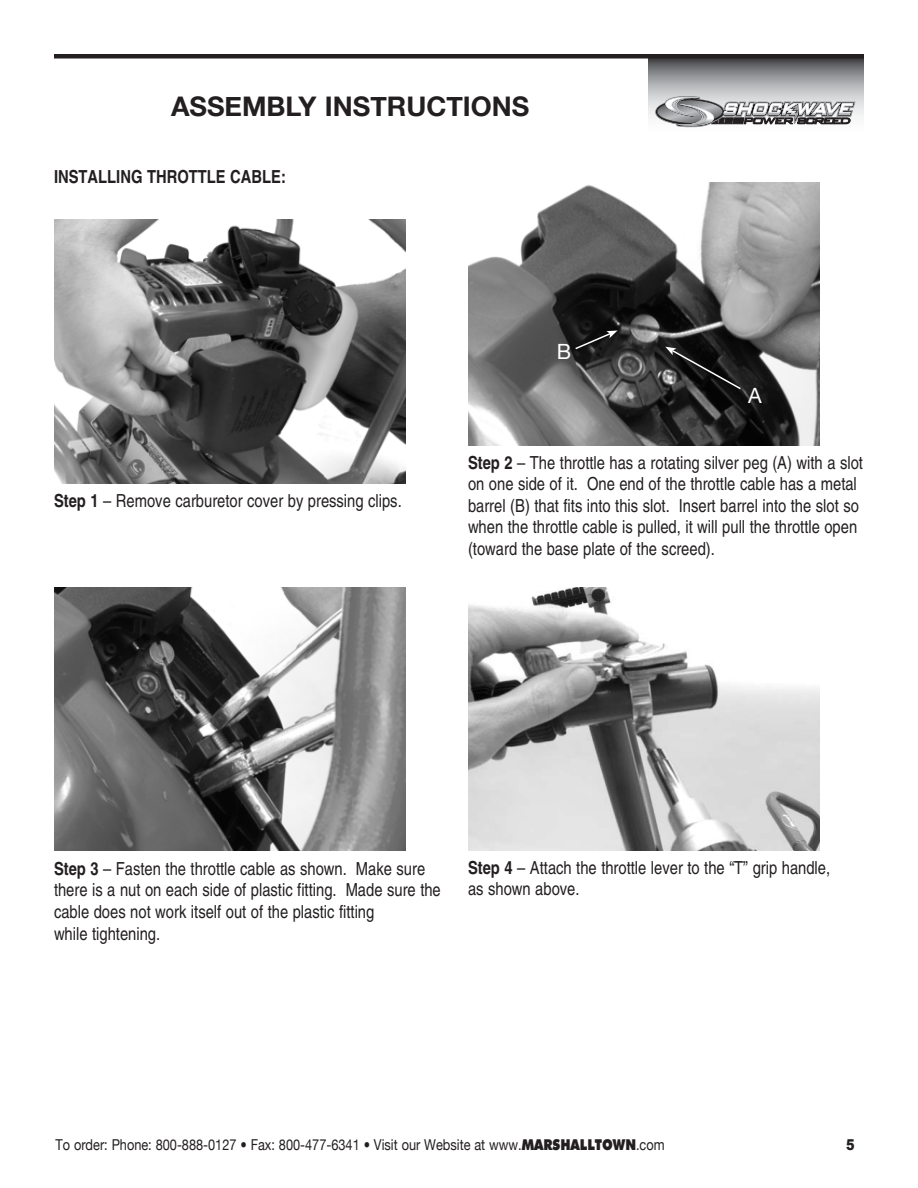
<style>
.page{position:relative;width:918px;height:1188px;background:#fff}
.page>*{position:absolute;margin:0;border:0;box-sizing:border-box;transform-origin:0 0}
.t1{font:700 27px "Helvetica Neue";color:#231f20}
.t2{font:21px "Helvetica Neue";color:#fff}
.t3{font:condensed 18px/21.6px "Helvetica";color:#231f20}
.t4{font:700 condensed 18px "Helvetica";color:#231f20}
.t5{font:15px "Helvetica Neue";color:#231f20;scale:.85 1}
.t6{font:900 15px "Arial";color:#231f20;scale:.85 1}
.s1{font-weight:700}
.s2{font-family:"Futuri SW";font-weight:700;font-stretch:expanded}
</style>
<div class="page">
<svg style="left:648px;top:58px;width:216px;height:60px;background:#909294"></svg>
<hr style="left:54px;top:54px;width:810px;height:4px;background:#231f20">
<svg style="left:655px;top:94px;width:200px;height:34px"></svg>
<img style="left:54px;top:220px;width:351px;height:263px">
<img style="left:54px;top:587px;width:351px;height:264px">
<img style="left:468px;top:587px;width:351px;height:264px">
<img style="left:468px;top:182px;width:351px;height:264px">
<svg style="left:665px;top:347px;width:77px;height:44px;background:#292929"></svg>
<svg style="left:574px;top:330px;width:44px;height:21px"></svg>
<h1 class="t1" style="left:171px;top:89px;width:360px">ASSEMBLY INSTRUCTIONS</h1>
<p class="t4" style="left:54px;top:166px;width:234px">INSTALLING THROTTLE CABLE:</p>
<p class="t3" style="left:54px;top:490px;width:347px"><span class="s1">Step 1</span> – Remove carburetor cover by pressing clips.</p>
<p class="t2" style="left:557px;top:339px;width:16px">B</p>
<p class="t2" style="left:748px;top:383px;width:15px">A</p>
<p class="t3" style="left:468px;top:452px;width:397px"><span class="s1">Step 2</span> – The throttle has a rotating silver peg (A) with a slot on one side of it. One end of the throttle cable has a metal barrel (B) that fits into this slot. Insert barrel into the slot so when the throttle cable is pulled, it will pull the throttle open (toward the base plate of the screed).</p>
<p class="t3" style="left:54px;top:858px;width:388px"><span class="s1">Step 3</span> – Fasten the throttle cable as shown. Make sure there is a nut on each side of plastic fitting. Made sure the cable does not work itself out of the plastic fitting<br>while tightening.</p>
<p class="t3" style="left:468px;top:856px;width:364px"><span class="s1">Step 4</span> – Attach the throttle lever to the “T” grip handle, as shown above.</p>
<p class="t5" style="left:56px;top:1136px;width:718px">To order: Phone: 800-888-0127 • Fax: 800-477-6341 • Visit our Website at www.<span class="s2">MARSHALLTOWN</span>.com</p>
<p class="t6" style="left:846px;top:1136px;width:12px">5</p>
</div>
